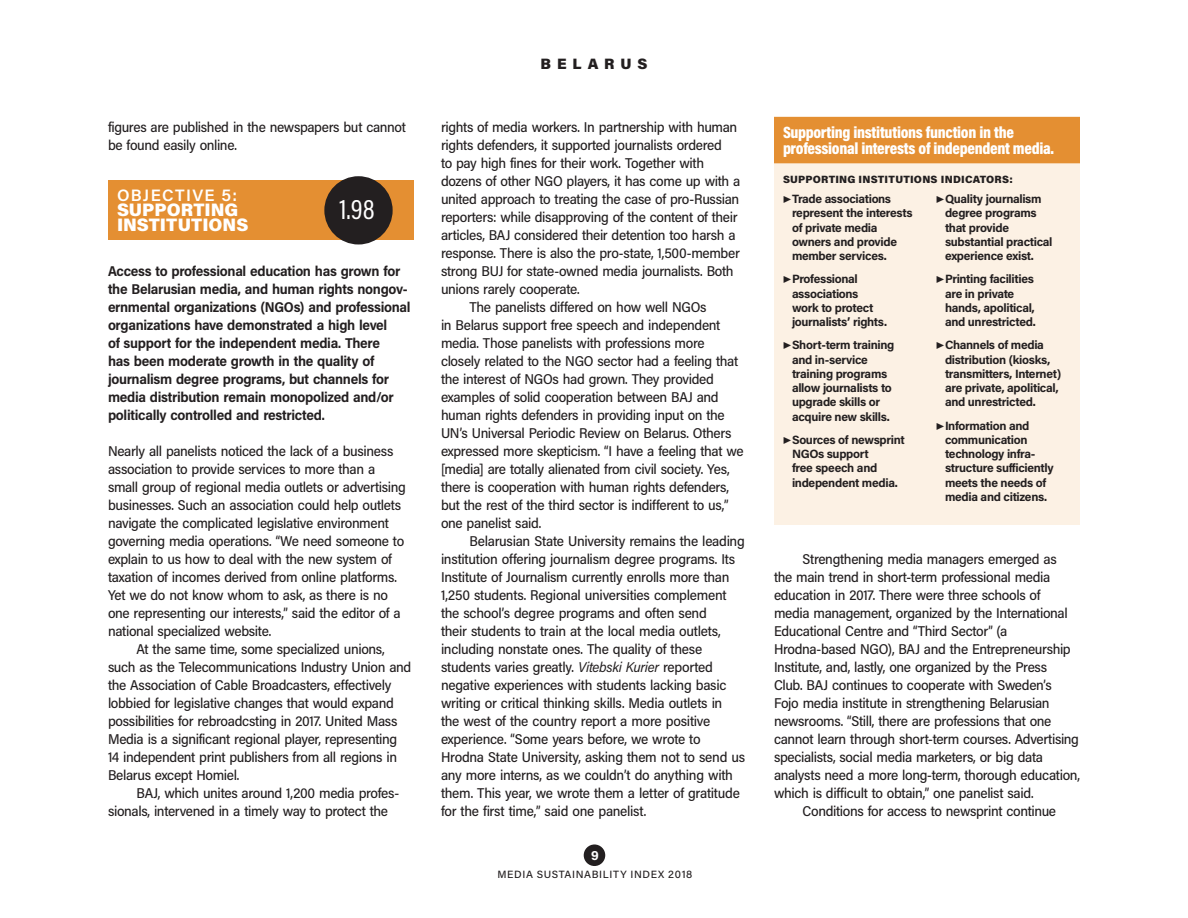
<style>
.page{position:relative;width:1188px;height:918px;background:#fff}
.page>*{position:absolute;margin:0;border:0;box-sizing:border-box;transform-origin:0 0}
.Objective_Score{font:28.5px "Acumin Pro Cond";color:#fff}
.Objective_Head{font:900 18px/15px "Acumin Pro";color:#fff}
.Shadebox_Head{font:900 16.5px/16.5px "Acumin Pro Cond";letter-spacing:-.02em;color:#fff}
.Objective_Head-2{font:600 16.5px "Acumin Pro";letter-spacing:.08em;color:#fff}
.t1{font:900 15px "Acumin Pro";letter-spacing:.39em;color:#231f20}
.Main_Text{font:500 14.25px/18px "Acumin Pro Semi Cond";letter-spacing:-.025em;color:#231f20}
.Main_Text_NO_INDENT{font:500 14.25px/18px "Acumin Pro Semi Cond";letter-spacing:-.025em;color:#231f20}
.Main_Text_Opener{font:700 14.25px/18px "Acumin Pro Semi Cond";letter-spacing:-.02em;color:#231f20}
.t2{font:700 13.5px "Acumin Pro";color:#fff}
.t3{font:700 12px/14.2px "Acumin Pro";letter-spacing:-.025em;color:#231f20}
.Shadebox_Subhead{font:900 10.5px "Acumin Pro";letter-spacing:.02em;color:#231f20}
.t4{font:500 10.5px "Acumin Pro";letter-spacing:.06em;color:#231f20}
.s1{font-weight:400;font-style:italic}
</style>
<div class="page">
<div style="left:584px;top:844px;width:21px;height:22px;background:#231f20;border-radius:50%"></div>
<div style="left:108px;top:180px;width:306px;height:60px;background:#e48f32"></div>
<div style="left:324px;top:176px;width:69px;height:68px;background:#231f20;border-radius:50%"></div>
<div style="left:774px;top:126px;width:306px;height:399px;background:#fcf1e4"></div>
<div style="left:774px;top:117px;width:306px;height:46px;background:#e48f32"></div>
<p class="Main_Text" style="left:108px;top:117px;width:300px">figures are published in the newspapers but cannot be found easily online.</p>
<p class="Objective_Head-2" style="left:117px;top:184px;width:122px">OBJECTIVE 5:</p>
<p class="Objective_Head" style="left:117px;top:201px;width:133px">SUPPORTING<br>INSTITUTIONS</p>
<p class="Objective_Score" style="left:339px;top:191px;width:37px">1.98</p>
<p class="Main_Text_Opener" style="left:108px;top:261px;width:304px">Access to professional education has grown for the Belarusian media, and human rights nongov&shy;ernmental organizations (NGOs) and professional organizations have demonstrated a high level<br>of support for the independent media. There<br>has been moderate growth in the quality of journalism degree programs, but channels for media distribution remain monopolized and/or politically controlled and restricted.</p>
<p class="Main_Text_NO_INDENT" style="left:108px;top:441px;width:299px">Nearly all panelists noticed the lack of a business association to provide services to more than a small group of regional media outlets or advertising businesses. Such an association could help outlets navigate the complicated legislative environment governing media operations. “We need someone to explain to us how to deal with the new system of taxation of incomes derived from online platforms.<br>Yet we do not know whom to ask, as there is no one representing our interests,” said the editor of a national specialized website.</p>
<p class="Main_Text" style="left:108px;top:639px;width:305px;text-indent:28px">At the same time, some specialized unions, such as the Telecommunications Industry Union and the Association of Cable Broadcasters, effectively lobbied for legislative changes that would expand possibilities for rebroadcsting in 2017. United Mass Media is a significant regional player, representing 14 independent print publishers from all regions in Belarus except Homiel.</p>
<p class="Main_Text" style="left:108px;top:783px;width:293px;text-indent:28px">BAJ, which unites around 1,200 media profes&shy;sionals, intervened in a timely way to protect the</p>
<p class="t1" style="left:541px;top:53px;width:108px">BELARUS</p>
<p class="Main_Text" style="left:441px;top:117px;width:301px">rights of media workers. In partnership with human rights defenders, it supported journalists ordered<br>to pay high fines for their work. Together with dozens of other NGO players, it has come up with a united approach to treating the case of pro-Russian reporters: while disapproving of the content of their articles, BAJ considered their detention too harsh a response. There is also the pro-state, 1,500-member strong BUJ for state-owned media journalists. Both unions rarely cooperate.</p>
<p class="Main_Text" style="left:441px;top:297px;width:304px;text-indent:28px">The panelists differed on how well NGOs<br>in Belarus support free speech and independent media. Those panelists with professions more closely related to the NGO sector had a feeling that the interest of NGOs had grown. They provided examples of solid cooperation between BAJ and human rights defenders in providing input on the UN’s Universal Periodic Review on Belarus. Others expressed more skepticism. “I have a feeling that we [media] are totally alienated from civil society. Yes, there is cooperation with human rights defenders, but the rest of the third sector is indifferent to us,” one panelist said.</p>
<p class="Main_Text" style="left:441px;top:531px;width:306px;text-indent:28px">Belarusian State University remains the leading institution offering journalism degree programs. Its Institute of Journalism currently enrolls more than 1,250 students. Regional universities complement the school’s degree programs and often send<br>their students to train at the local media outlets, including nonstate ones. The quality of these students varies greatly. <span class="s1">Vitebski Kurier</span> reported negative experiences with students lacking basic writing or critical thinking skills. Media outlets in<br>the west of the country report a more positive experience. “Some years before, we wrote to Hrodna State University, asking them not to send us any more interns, as we couldn’t do anything with them. This year, we wrote them a letter of gratitude for the first time,” said one panelist.</p>
<p class="t2" style="left:591px;top:846px;width:9px">9</p>
<p class="t4" style="left:497px;top:867px;width:196px">MEDIA SUSTAINABILITY INDEX 2018</p>
<p class="Shadebox_Head" style="left:783px;top:123px;width:273px">Supporting institutions function in the professional interests of independent media.</p>
<p class="Shadebox_Subhead" style="left:783px;top:172px;width:231px">SUPPORTING INSTITUTIONS INDICATORS:</p>
<p class="t3" style="left:792px;top:191px;width:122px;text-indent:-9px">▶Trade associations represent the interests of private media owners and provide member services.</p>
<p class="t3" style="left:792px;top:271px;width:97px;text-indent:-9px">▶Professional associations work to protect journalists’ rights.</p>
<p class="t3" style="left:792px;top:337px;width:104px;text-indent:-9px">▶Short-term training and in-service training programs allow journalists to upgrade skills or acquire new skills.</p>
<p class="t3" style="left:792px;top:432px;width:114px;text-indent:-9px">▶Sources of newsprint<br>NGOs support<br>free speech and independent media.</p>
<p class="t3" style="left:945px;top:191px;width:109px;text-indent:-9px">▶Quality journalism degree programs that provide substantial practical experience exist.</p>
<p class="t3" style="left:945px;top:271px;width:92px;text-indent:-9px">▶Printing facilities are in private hands, apolitical, and unrestricted.</p>
<p class="t3" style="left:945px;top:337px;width:118px;text-indent:-9px">▶Channels of media distribution (kiosks, transmitters, Internet) are private, apolitical, and unrestricted.</p>
<p class="t3" style="left:945px;top:418px;width:110px;text-indent:-9px">▶Information and communication technology infra&shy;structure sufficiently meets the needs of media and citizens.</p>
<p class="Main_Text" style="left:774px;top:549px;width:308px;text-indent:28px">Strengthening media managers emerged as<br>the main trend in short-term professional media education in 2017. There were three schools of<br>media management, organized by the International Educational Centre and “Third Sector” (a Hrodna-based NGO), BAJ and the Entrepreneurship Institute, and, lastly, one organized by the Press<br>Club. BAJ continues to cooperate with Sweden’s Fojo media institute in strengthening Belarusian newsrooms. “Still, there are professions that one cannot learn through short-term courses. Advertising specialists, social media marketers, or big data analysts need a more long-term, thorough education, which is difficult to obtain,” one panelist said.</p>
<p class="Main_Text" style="left:802px;top:801px;width:255px">Conditions for access to newsprint continue</p>
</div>
